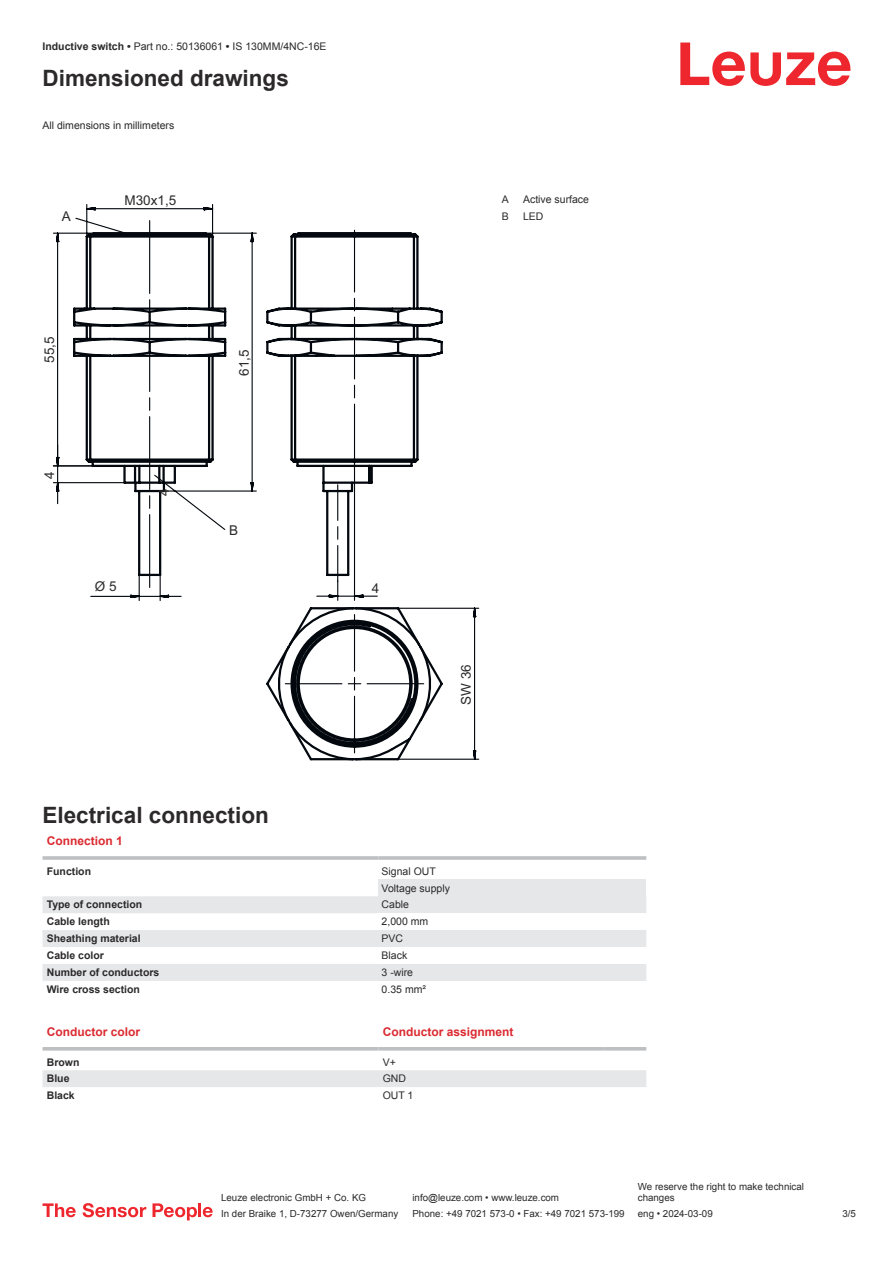
<style>
.page{position:relative;width:893px;height:1263px;background:#fff}
.page>*{position:absolute;margin:0;border:0;box-sizing:border-box;transform-origin:0 0}
.t1{font:700 22.5px "Arial";color:#2b292a}
.t2{font:13.5px "Arial";color:#2b292a}
.t3{font:700 12px "Arial";color:#db2a30}
.t4{font:10.5px/17px "Arial";color:#2b292a}
.t5{font:700 10.5px "Arial";color:#2b292a}
.t6{font:9.75px/11.7px "Arial";color:#2b292a}
.s1{font-weight:700}
</style>
<div class="page">
<svg style="left:680px;top:43px;width:170px;height:43px"></svg>
<svg style="left:43px;top:896px;width:335px;height:85px;fill:#e6e7e9"></svg>
<hr style="left:43px;top:856px;width:335px;height:4px;background:#bdbfc1">
<hr style="left:378px;top:856px;width:268px;height:4px;background:#c9cbcd">
<div style="left:378px;top:879px;width:268px;height:17px;background:#e6e7e9"></div>
<div style="left:378px;top:896px;width:268px;height:17px;background:#e6e7e9"></div>
<div style="left:378px;top:930px;width:268px;height:17px;background:#e6e7e9"></div>
<div style="left:378px;top:964px;width:268px;height:17px;background:#e6e7e9"></div>
<svg style="left:43px;top:1050px;width:603px;height:1px"></svg>
<div style="left:43px;top:1070px;width:603px;height:17px;background:#e6e7e9"></div>
<hr style="left:43px;top:1047px;width:335px;height:3px;background:#bdbfc1">
<hr style="left:378px;top:1047px;width:226px;height:3px;background:#bdbfc1">
<hr style="left:604px;top:1047px;width:42px;height:3px;background:#bdbfc1">
<svg style="left:43px;top:1203px;width:33px;height:14px"></svg>
<svg style="left:83px;top:1203px;width:63px;height:14px"></svg>
<svg style="left:153px;top:1203px;width:44px;height:17px"></svg>
<hr style="left:198px;top:1203px;width:3px;height:14px;background:#ed272d">
<svg style="left:203px;top:1207px;width:10px;height:10px"></svg>
<svg style="left:53px;top:204px;width:426px;height:556px"></svg>
<svg style="left:52px;top:444px;width:373px;height:310px"></svg>
<p class="t4" style="left:43px;top:39px;width:285px"><span class="s1">Inductive switch •</span> Part no.: 50136061 <span class="s1">•</span> IS 130MM/4NC-16E</p>
<h1 class="t1" style="left:43px;top:69px;width:248px">Dimensioned drawings</h1>
<p class="t4" style="left:43px;top:117px;width:133px">All dimensions in millimeters</p>
<h2 class="t2" style="left:62px;top:211px;width:11px">A</h2>
<h2 class="t2" style="left:124px;top:195px;width:53px">M30x1,5</h2>
<h2 class="t2" style="left:44px;top:363px;width:28px;rotate:-90deg">55,5</h2>
<h2 class="t2" style="left:44px;top:479px;width:9px;rotate:-90deg">4</h2>
<h2 class="t2" style="left:159px;top:496px;width:9px;rotate:-90deg">4</h2>
<h2 class="t2" style="left:239px;top:376px;width:28px;rotate:-90deg">61,5</h2>
<h2 class="t2" style="left:229px;top:524px;width:11px">B</h2>
<h2 class="t2" style="left:95px;top:581px;width:23px">Ø 5</h2>
<h2 class="t2" style="left:372px;top:583px;width:9px">4</h2>
<p class="t4" style="left:502px;top:192px;width:9px">A</p>
<p class="t4" style="left:523px;top:192px;width:67px">Active surface</p>
<p class="t4" style="left:502px;top:209px;width:9px">B</p>
<p class="t4" style="left:523px;top:209px;width:22px">LED</p>
<h2 class="t2" style="left:461px;top:705px;width:42px;rotate:-90deg">SW 36</h2>
<h1 class="t1" style="left:43px;top:806px;width:228px">Electrical connection</h1>
<p class="t3" style="left:47px;top:836px;width:78px">Connection 1</p>
<p class="t5" style="left:47px;top:867px;width:46px">Function</p>
<p class="t4" style="left:382px;top:863px;width:70px">Signal OUT<br>Voltage supply</p>
<p class="t5" style="left:47px;top:901px;width:97px">Type of connection</p>
<p class="t4" style="left:382px;top:897px;width:29px">Cable</p>
<p class="t5" style="left:47px;top:917px;width:65px">Cable length</p>
<p class="t4" style="left:382px;top:914px;width:48px">2,000 mm</p>
<p class="t5" style="left:47px;top:934px;width:95px">Sheathing material</p>
<p class="t4" style="left:382px;top:931px;width:23px">PVC</p>
<p class="t5" style="left:47px;top:951px;width:59px">Cable color</p>
<p class="t4" style="left:382px;top:948px;width:27px">Black</p>
<p class="t5" style="left:47px;top:968px;width:114px">Number of conductors</p>
<p class="t4" style="left:382px;top:965px;width:33px">3 -wire</p>
<p class="t5" style="left:47px;top:985px;width:95px">Wire cross section</p>
<p class="t4" style="left:382px;top:982px;width:46px">0.35 mm²</p>
<p class="t3" style="left:47px;top:1027px;width:95px">Conductor color</p>
<p class="t3" style="left:383px;top:1027px;width:132px">Conductor assignment</p>
<p class="t5" style="left:47px;top:1057px;width:34px">Brown</p>
<p class="t4" style="left:383px;top:1054px;width:15px">V+</p>
<p class="t5" style="left:47px;top:1074px;width:24px">Blue</p>
<p class="t4" style="left:383px;top:1071px;width:25px">GND</p>
<p class="t5" style="left:47px;top:1091px;width:30px">Black</p>
<p class="t4" style="left:383px;top:1088px;width:32px">OUT 1</p>
<p class="t6" style="left:221px;top:1193px;width:146px">Leuze electronic GmbH + Co. KG</p>
<p class="t6" style="left:412px;top:1193px;width:148px">info@leuze.com • www.leuze.com</p>
<p class="t6" style="left:638px;top:1181px;width:168px">We reserve the right to make technical changes</p>
<p class="t6" style="left:221px;top:1208px;width:179px">In der Braike 1, D-73277 Owen/Germany</p>
<p class="t6" style="left:412px;top:1208px;width:214px">Phone: +49 7021 573-0 • Fax: +49 7021 573-199</p>
<p class="t6" style="left:638px;top:1208px;width:76px">eng • 2024-03-09</p>
<p class="t6" style="left:842px;top:1209px;width:15px">3 /5</p>
</div>
